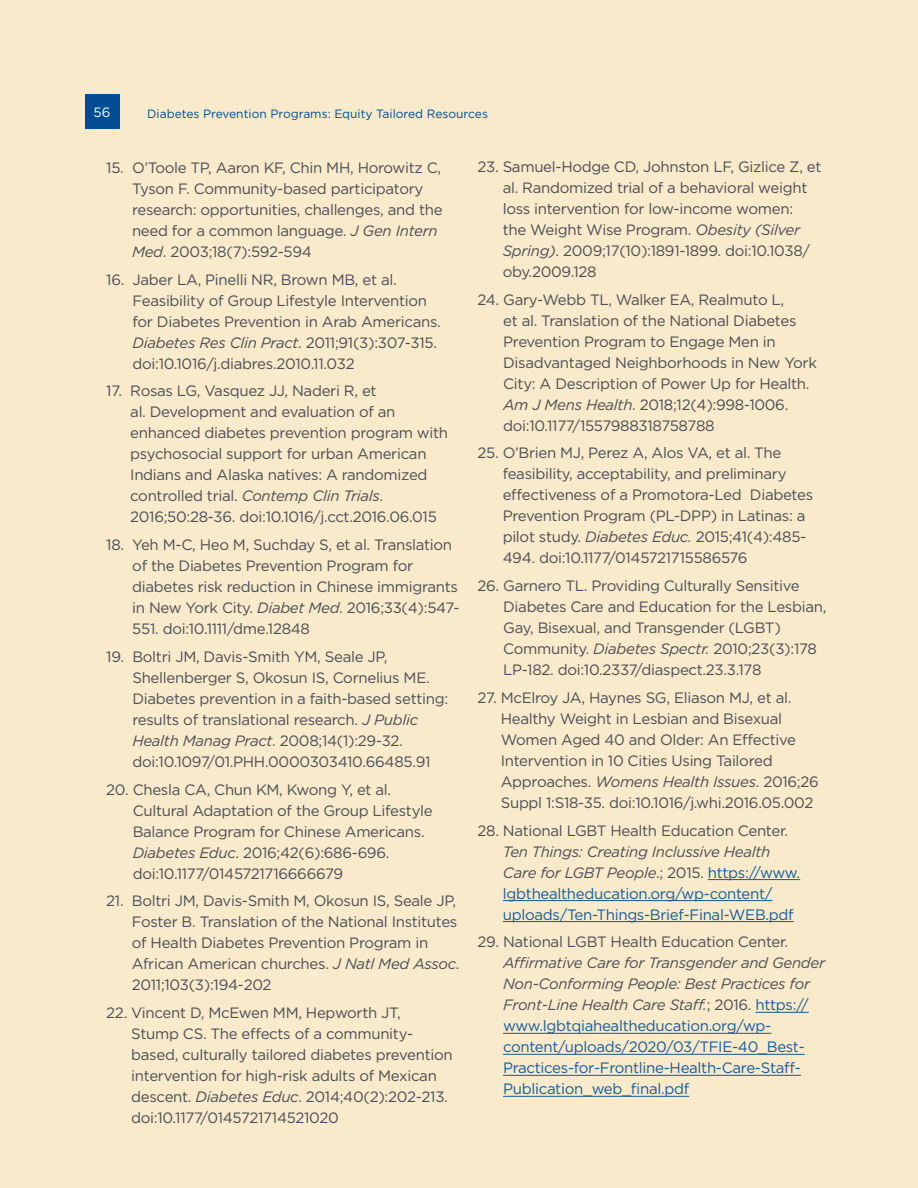
<style>
.page{position:relative;width:918px;height:1188px;background:#f8eaca}
.page>*{position:absolute;margin:0;border:0;box-sizing:border-box;transform-origin:0 0}
.t1{font:15px/21px "Gotham";letter-spacing:-.02em;color:#4b4e56}
.t2{font:15px/21px "Gotham";letter-spacing:-.02em;color:#165b9a}
.t3{font:13.5px "Gotham";color:#fff}
.t4{font:12px "Gotham";color:#004c93}
.s1{font-style:italic}
.s2{font-style:italic;color:#4b4e56}
.s3{color:#4b4e56}
</style>
<div class="page">
<div style="left:85px;top:95px;width:34px;height:34px;background:#004c93"></div>
<hr style="left:708px;top:879px;width:92px;height:1px;background:#165b9a">
<hr style="left:503px;top:900px;width:269px;height:1px;background:#165b9a">
<hr style="left:503px;top:921px;width:291px;height:1px;background:#165b9a">
<hr style="left:756px;top:1012px;width:53px;height:1px;background:#165b9a">
<hr style="left:503px;top:1033px;width:268px;height:1px;background:#165b9a">
<hr style="left:503px;top:1054px;width:302px;height:1px;background:#165b9a">
<hr style="left:503px;top:1075px;width:298px;height:1px;background:#165b9a">
<hr style="left:503px;top:1096px;width:186px;height:1px;background:#165b9a">
<svg style="left:149px;top:127px;width:338px;height:1px"></svg>
<p class="t3" style="left:94px;top:104px;width:18px">56</p>
<p class="t4" style="left:147px;top:106px;width:342px">Diabetes Prevention Programs: Equity Tailored Resources</p>
<p class="t1" style="left:132px;top:157px;width:312px;text-indent:-26px">15. O’Toole TP, Aaron KF, Chin MH, Horowitz C, Tyson F. Community-based participatory research: opportunities, challenges, and the need for a common language. <span class="s1">J Gen Intern Med</span>. 2003;18(7):592-594</p>
<p class="t1" style="left:133px;top:269px;width:310px;text-indent:-26px">16. Jaber LA, Pinelli NR, Brown MB, et al.<br>Feasibility of Group Lifestyle Intervention for Diabetes Prevention in Arab Americans.<br><span class="s1">Diabetes Res Clin Pract</span>. 2011;91(3):307-315. doi:10.1016/j.diabres.2010.11.032</p>
<p class="t1" style="left:130px;top:380px;width:319px;text-indent:-24px">17. Rosas LG, Vasquez JJ, Naderi R, et<br>al. Development and evaluation of an enhanced diabetes prevention program with psychosocial support for urban American Indians and Alaska natives: A randomized controlled trial. <span class="s1">Contemp Clin Trials</span>.<br>2016;50:28-36. doi:10.1016/j.cct.2016.06.015</p>
<p class="t1" style="left:132px;top:534px;width:329px;text-indent:-26px">18. Yeh M-C, Heo M, Suchday S, et al. Translation of the Diabetes Prevention Program for diabetes risk reduction in Chinese immigrants in New York City. <span class="s1">Diabet Med</span>. 2016;33(4):547- 551. doi:10.1111/dme.12848</p>
<p class="t1" style="left:132px;top:646px;width:317px;text-indent:-26px">19. Boltri JM, Davis-Smith YM, Seale JP, Shellenberger S, Okosun IS, Cornelius ME.<br>Diabetes prevention in a faith-based setting: results of translational research. <span class="s1">J Public Health Manag Pract</span>. 2008;14(1):29-32. doi:10.1097/01.PHH.0000303410.66485.91</p>
<p class="t1" style="left:133px;top:779px;width:302px;text-indent:-26px">20. Chesla CA, Chun KM, Kwong Y, et al.<br>Cultural Adaptation of the Group Lifestyle Balance Program for Chinese Americans.<br><span class="s1">Diabetes Educ</span>. 2016;42(6):686-696. doi:10.1177/0145721716666679</p>
<p class="t1" style="left:132px;top:890px;width:329px;text-indent:-26px">21. Boltri JM, Davis-Smith M, Okosun IS, Seale JP, Foster B. Translation of the National Institutes of Health Diabetes Prevention Program in African American churches. <span class="s1">J Natl Med Assoc</span>.<br>2011;103(3):194-202</p>
<p class="t1" style="left:131px;top:1002px;width:323px;text-indent:-25px">22. Vincent D, McEwen MM, Hepworth JT,<br>Stump CS. The effects of a community&shy;based, culturally tailored diabetes prevention intervention for high-risk adults of Mexican descent. <span class="s1">Diabetes Educ</span>. 2014;40(2):202-213. doi:10.1177/0145721714521020</p>
<p class="t1" style="left:503px;top:156px;width:320px;text-indent:-25px">23. Samuel-Hodge CD, Johnston LF, Gizlice Z, et al. Randomized trial of a behavioral weight loss intervention for low-income women:<br>the Weight Wise Program. <span class="s1">Obesity (Silver Spring)</span>. 2009;17(10):1891-1899. doi:10.1038/ oby.2009.128</p>
<p class="t1" style="left:503px;top:288px;width:315px;text-indent:-26px">24. Gary-Webb TL, Walker EA, Realmuto L,<br>et al. Translation of the National Diabetes Prevention Program to Engage Men in Disadvantaged Neighborhoods in New York City: A Description of Power Up for Health.<br><span class="s1">Am J Mens Health</span>. 2018;12(4):998-1006. doi:10.1177/1557988318758788</p>
<p class="t1" style="left:503px;top:442px;width:312px;text-indent:-25px">25. O’Brien MJ, Perez A, Alos VA, et al. The feasibility, acceptability, and preliminary effectiveness of a Promotora-Led Diabetes Prevention Program (PL-DPP) in Latinas: a pilot study. <span class="s1">Diabetes Educ.</span> 2015;41(4):485- 494. doi:10.1177/0145721715586576</p>
<p class="t1" style="left:503px;top:575px;width:325px;text-indent:-26px">26. Garnero TL. Providing Culturally Sensitive Diabetes Care and Education for the Lesbian, Gay, Bisexual, and Transgender (LGBT)<br>Community. <span class="s1">Diabetes Spectr.</span> 2010;23(3):178<br>LP-182. doi:10.2337/diaspect.23.3.178</p>
<p class="t1" style="left:501px;top:687px;width:320px;text-indent:-23px">27. McElroy JA, Haynes SG, Eliason MJ, et al.<br>Healthy Weight in Lesbian and Bisexual Women Aged 40 and Older: An Effective Intervention in 10 Cities Using Tailored Approaches. <span class="s1">Womens Health Issues</span>. 2016;26<br>Suppl 1:S18-35. doi:10.1016/j.whi.2016.05.002</p>
<p class="t1" style="left:478px;top:819px;width:312px">28. National LGBT Health Education Center.</p>
<p class="t2" style="left:503px;top:840px;width:299px"><span class="s2">Ten Things: Creating Inclussive Health Care for LGBT People</span><span class="s3">.; 2015.</span> https://www. lgbthealtheducation.org/wp-content/ uploads/Ten-Things-Brief-Final-WEB.pdf</p>
<p class="t1" style="left:478px;top:931px;width:312px">29. National LGBT Health Education Center.</p>
<p class="t2" style="left:503px;top:952px;width:324px"><span class="s2">Affirmative Care for Transgender and Gender Non-Conforming People: Best Practices for Front-Line Health Care Staff.</span><span class="s3">; 2016.</span> https:// www.lgbtqiahealtheducation.org/wp&shy;content/uploads/2020/03/TFIE-40_Best-Practices-for-Frontline-Health-Care-Staff-Publication_web_final.pdf</p>
</div>
